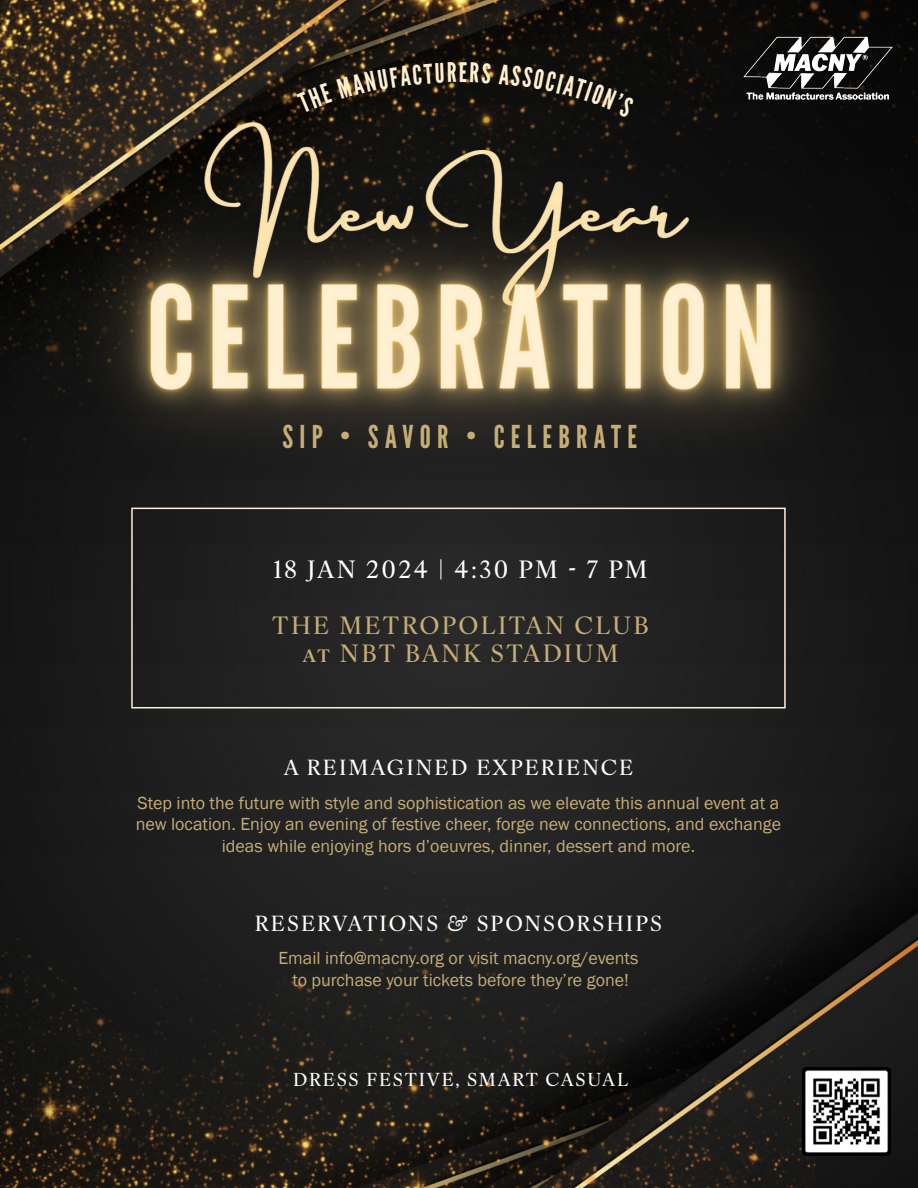
<style>
.page{position:relative;width:918px;height:1188px;background:#fff}
.page>*{position:absolute;margin:0;border:0;box-sizing:border-box;transform-origin:0 0}
.t1{font:31.5px "League Gothic";letter-spacing:.2em;color:#c6ad75}
.t2{font:500 24px "Ivy Ora Text";letter-spacing:.1em;color:#c6ad75}
.t3{font:500 24px "Ivy Ora Text";letter-spacing:.09em;color:#fff}
.t4{font:500 21px "Ivy Ora Text";letter-spacing:.1em;color:#fff}
.t5{font:18px/21.6px "Franklin Gothic";color:#c6ad75;text-align:center}
.t6{font:500 18px "Ivy Ora Text";letter-spacing:.1em;color:#fff}
</style>
<div class="page">
<img style="left:0;top:0;width:918px;height:1188px">
<img style="left:76px;top:115px;width:779px;height:349px">
<img style="left:743px;top:27px;width:149px;height:75px">
<div style="left:131px;top:508px;width:655px;height:200px;border:2px solid #fff0d1"></div>
<img style="left:803px;top:1067px;width:87px;height:91px">
<svg style="left:296px;top:62px;width:195px;height:51px;background:#1d160d"></svg>
<svg style="left:499px;top:64px;width:136px;height:54px;background:#13110d"></svg>
<p class="t1" style="left:282px;top:418px;width:356px">SIP • SAVOR • CELEBRATE</p>
<p class="t3" style="left:273px;top:551px;width:376px">18 JAN 2024 | 4:30 PM - 7 PM</p>
<p class="t2" style="left:272px;top:606px;width:378px">THE METROPOLITAN CLUB</p>
<p class="t2" style="left:303px;top:635px;width:317px">at NBT BANK STADIUM</p>
<p class="t4" style="left:284px;top:751px;width:351px">A REIMAGINED EXPERIENCE</p>
<p class="t5" style="left:136px;top:792px;width:647px">Step into the future with style and sophistication as we elevate this annual event at a new location. Enjoy an evening of festive cheer, forge new connections, and exchange ideas while enjoying hors d’oeuvres, dinner, dessert and more.</p>
<p class="t4" style="left:255px;top:907px;width:408px">RESERVATIONS &amp; SPONSORSHIPS</p>
<p class="t5" style="left:278px;top:948px;width:362px">Email info@macny.org or visit macny.org/events</p>
<p class="t5" style="left:292px;top:969px;width:338px">to purchase your tickets before they’re gone!</p>
<p class="t6" style="left:293px;top:1065px;width:336px">DRESS FESTIVE, SMART CASUAL</p>
</div>
